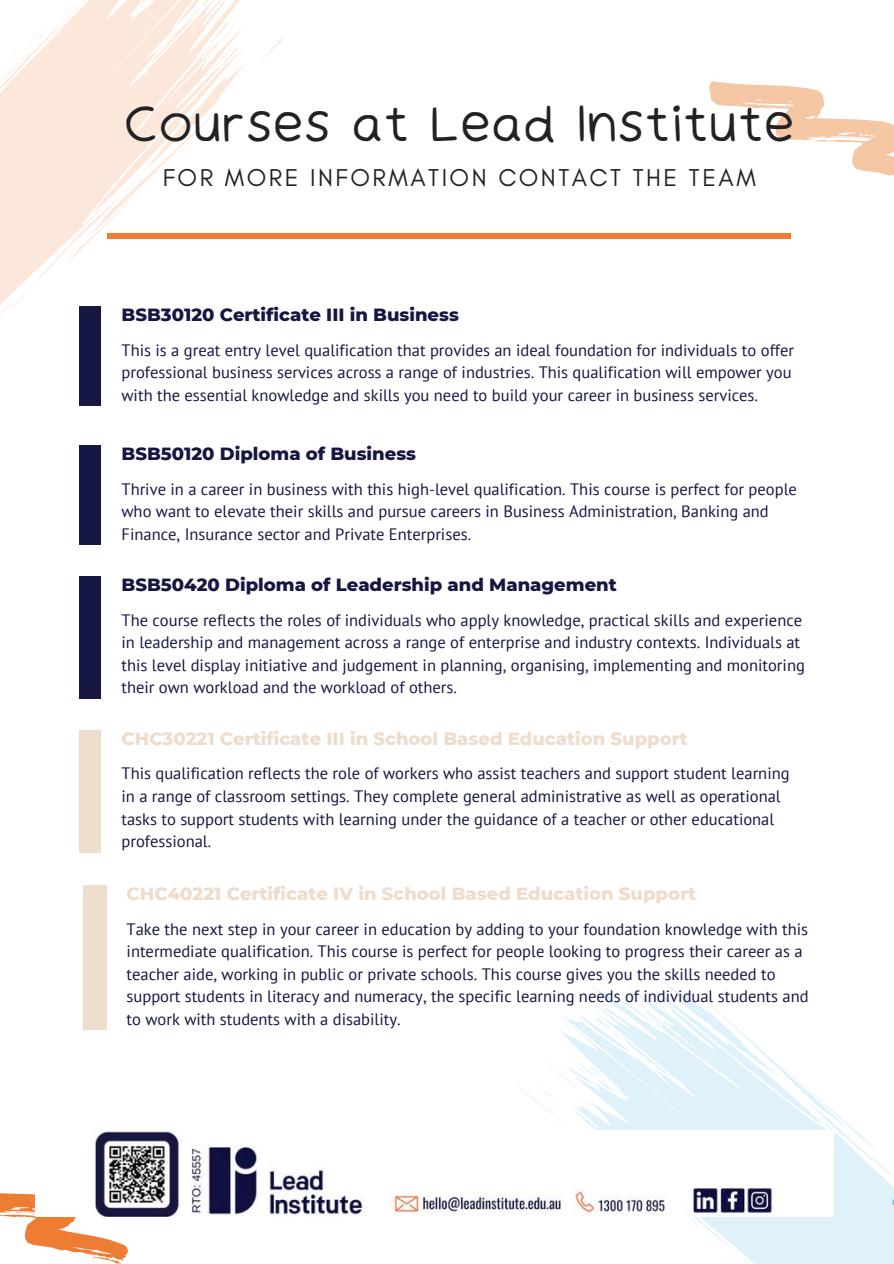
<style>
.page{position:relative;width:894px;height:1264px;background:#fff}
.page>*{position:absolute;margin:0;border:0;box-sizing:border-box;transform-origin:0 0}
.t1{font:49.5px "Irene Florentina";letter-spacing:-.075em;color:#222}
.t2{font:24.75px "Glacial Indifference";letter-spacing:.1em;color:#222}
.t3{font:800 18px "Montserrat";color:#eedccd}
.t4{font:800 18px "Montserrat";color:#161642}
.t5{font:16.5px/22.5px "PT Sans";color:#161642}
</style>
<div class="page">
<svg style="left:0;top:0;width:284px;height:315px"></svg>
<svg style="left:709px;top:81px;width:184px;height:95px"></svg>
<svg style="left:0;top:1193px;width:140px;height:70px"></svg>
<div style="left:108px;top:233px;width:682px;height:6px;background:#ee7c33"></div>
<svg style="left:518px;top:946px;width:375px;height:317px"></svg>
<div style="left:79px;top:306px;width:22px;height:99px;background:#161742"></div>
<div style="left:79px;top:445px;width:22px;height:99px;background:#161742"></div>
<div style="left:79px;top:576px;width:22px;height:122px;background:#161742"></div>
<div style="left:79px;top:730px;width:22px;height:122px;background:#eedccd"></div>
<div style="left:83px;top:885px;width:23px;height:144px;background:#eedccd"></div>
<img style="left:36px;top:1130px;width:796px;height:86px">
<p class="t1" style="left:122px;top:92px;width:676px">Courses at Lead Institute</p>
<p class="t2" style="left:163px;top:163px;width:594px">FOR MORE INFORMATION CONTACT THE TEAM</p>
<h1 class="t4" style="left:121px;top:304px;width:339px">BSB30120 Certificate III in Business</h1>
<h2 class="t5" style="left:121px;top:338px;width:674px">This is a great entry level qualification that provides an ideal foundation for individuals to offer professional business services across a range of industries. This qualification will empower you with the essential knowledge and skills you need to build your career in business services.</h2>
<h3 class="t4" style="left:121px;top:443px;width:296px">BSB50120 Diploma of Business</h3>
<p class="t5" style="left:121px;top:477px;width:676px">Thrive in a career in business with this high-level qualification. This course is perfect for people who want to elevate their skills and pursue careers in Business Administration, Banking and<br>Finance, Insurance sector and Private Enterprises.</p>
<h3 class="t4" style="left:121px;top:574px;width:496px">BSB50420 Diploma of Leadership and Management</h3>
<p class="t5" style="left:121px;top:608px;width:684px">The course reflects the roles of individuals who apply knowledge, practical skills and experience in leadership and management across a range of enterprise and industry contexts. Individuals at this level display initiative and judgement in planning, organising, implementing and monitoring their own workload and the workload of others.</p>
<h3 class="t3" style="left:121px;top:727px;width:567px">CHC30221 Certificate III in School Based Education Support</h3>
<p class="t5" style="left:121px;top:762px;width:669px">This qualification reflects the role of workers who assist teachers and support student learning in a range of classroom settings. They complete general administrative as well as operational tasks to support students with learning under the guidance of a teacher or other educational professional.</p>
<h3 class="t3" style="left:126px;top:882px;width:571px">CHC40221 Certificate IV in School Based Education Support</h3>
<p class="t5" style="left:126px;top:917px;width:683px">Take the next step in your career in education by adding to your foundation knowledge with this intermediate qualification. This course is perfect for people looking to progress their career as a teacher aide, working in public or private schools. This course gives you the skills needed to support students in literacy and numeracy, the specific learning needs of individual students and to work with students with a disability.</p>
</div>
